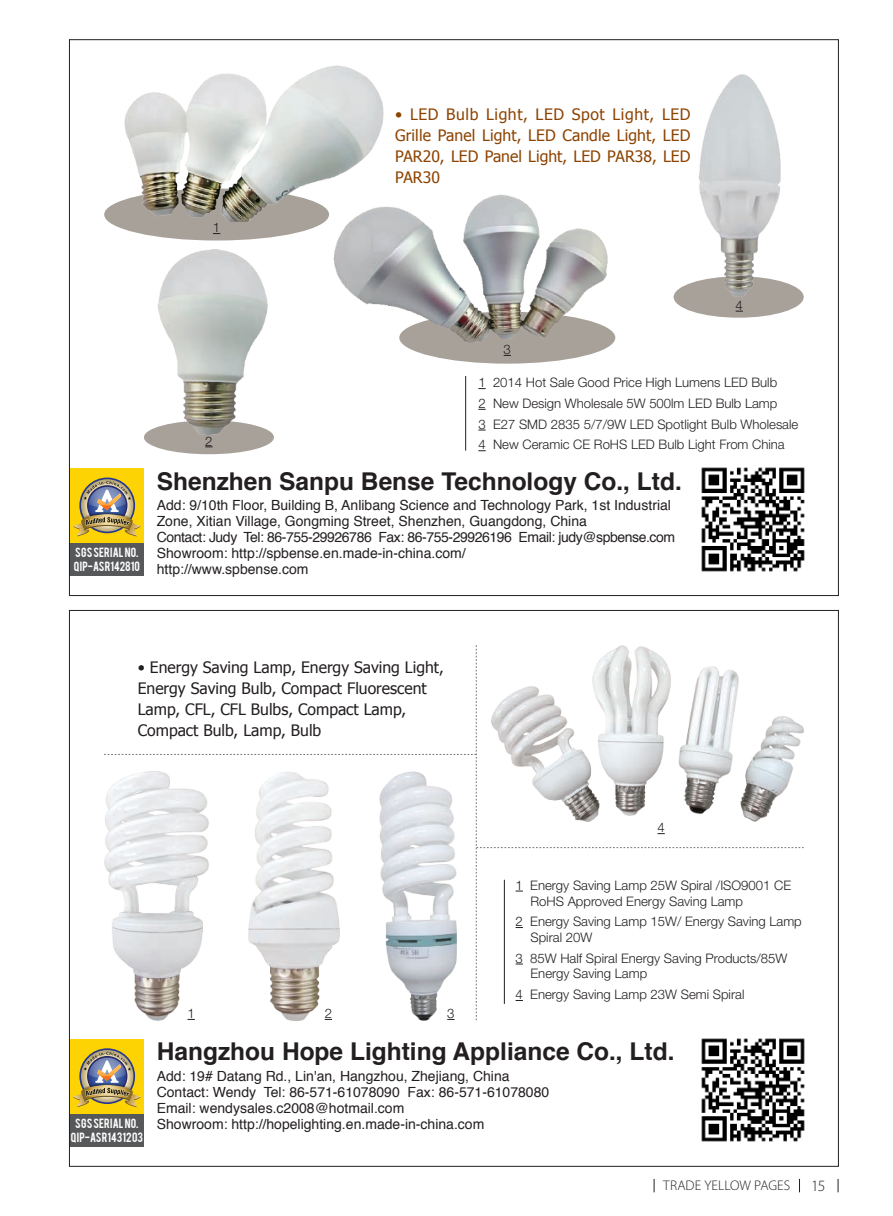
<style>
.page{position:relative;width:893px;height:1216px;background:#fff}
.page>*{position:absolute;margin:0;border:0;box-sizing:border-box;transform-origin:0 0}
.t1{font:700 24.5px "Helvetica";color:#231f20}
.t2{font:15.75px/21px "Tahoma";color:#231f20}
.t3{font:15.75px/21px "Tahoma";color:#8d4300;text-align:justify}
.t4{font:300 15.75px "Myriad Pro";color:#231f20}
.t5{font:14px/15.8px "Helvetica";color:#231f20}
.t6{font:300 14px "Myriad Pro";letter-spacing:.005em;color:#231f20}
.t7{font:300 13.12px/20.7px "Helvetica Neue LT Pro";color:#231f20}
.t8{font:10.5px/14px "Bebas";letter-spacing:.015em;color:#fff}
</style>
<div class="page">
<div style="left:104px;top:188px;width:225px;height:52px;background:#a8a19a;border-radius:50%"></div>
<div style="left:399px;top:312px;width:216px;height:51px;background:#a8a19a;border-radius:50%"></div>
<div style="left:144px;top:420px;width:130px;height:34px;background:#a8a19a;border-radius:50%"></div>
<div style="left:674px;top:276px;width:130px;height:42px;background:#a8a19a;border-radius:50%"></div>
<hr style="left:465px;top:376px;width:1px;height:74px;background:#231f20">
<div style="left:69px;top:468px;width:75px;height:75px;background:#fed304"></div>
<img style="left:73px;top:481px;width:68px;height:55px">
<div style="left:69px;top:543px;width:75px;height:32px;background:#57585a"></div>
<img style="left:701px;top:467px;width:104px;height:105px">
<img style="left:158px;top:249px;width:109px;height:185px">
<img style="left:124px;top:66px;width:260px;height:155px">
<img style="left:334px;top:195px;width:273px;height:148px">
<img style="left:698px;top:74px;width:82px;height:222px">
<div style="left:69px;top:1039px;width:75px;height:74px;background:#fed304"></div>
<img style="left:73px;top:1051px;width:68px;height:56px">
<div style="left:69px;top:1113px;width:75px;height:33px;background:#57585a"></div>
<img style="left:701px;top:1038px;width:104px;height:104px">
<svg style="left:104px;top:645px;width:700px;height:375px"></svg>
<svg style="left:838px;top:1179px;width:1px;height:13px"></svg>
<svg style="left:799px;top:1178px;width:1px;height:14px"></svg>
<svg style="left:654px;top:1179px;width:1px;height:13px"></svg>
<p class="t7" style="left:213px;top:217px;width:9px">1</p>
<p class="t3" style="left:395px;top:103px;width:297px">• LED Bulb Light, LED Spot Light, LED Grille Panel Light, LED Candle Light, LED PAR20, LED Panel Light, LED PAR38, LED PAR30</p>
<p class="t8" style="left:74px;top:544px;width:68px">SGS SERIAL NO.<br>QIP-ASR142810</p>
<p class="t7" style="left:205px;top:430px;width:9px">2</p>
<p class="t7" style="left:504px;top:339px;width:9px">3</p>
<p class="t7" style="left:736px;top:294px;width:9px">4</p>
<p class="t7" style="left:478px;top:372px;width:321px">1 2014 Hot Sale Good Price High Lumens LED Bulb<br>2 New Design Wholesale 5W 500lm LED Bulb Lamp<br>3 E27 SMD 2835 5/7/9W LED Spotlight Bulb Wholesale 4 New Ceramic CE RoHS LED Bulb Light From China</p>
<h1 class="t1" style="left:157px;top:461px;width:527px">Shenzhen Sanpu Bense Technology Co., Ltd.</h1>
<p class="t5" style="left:157px;top:498px;width:520px">Add: 9/10th Floor, Building B, Anlibang Science and Technology Park, 1st Industrial Zone, Xitian Village, Gongming Street, Shenzhen, Guangdong, China<br>Contact: Judy Tel: 86-755-29926786 Fax: 86-755-29926196 Email: judy@spbense.com Showroom: http://spbense.en.made-in-china.com/<br>http://www.spbense.com</p>
<p class="t2" style="left:138px;top:655px;width:308px">• Energy Saving Lamp, Energy Saving Light, Energy Saving Bulb, Compact Fluorescent Lamp, CFL, CFL Bulbs, Compact Lamp, Compact Bulb, Lamp, Bulb</p>
<p class="t7" style="left:188px;top:1002px;width:9px">1</p>
<p class="t7" style="left:325px;top:1002px;width:9px">2</p>
<p class="t7" style="left:447px;top:1002px;width:9px">3</p>
<p class="t7" style="left:657px;top:817px;width:9px">4</p>
<p class="t7" style="left:530px;top:876px;width:262px;line-height:15.8px;text-indent:-15px">1 Energy Saving Lamp 25W Spiral /ISO9001 CE<br>RoHS Approved Energy Saving Lamp</p>
<p class="t7" style="left:530px;top:913px;width:273px;line-height:15.8px;text-indent:-15px">2 Energy Saving Lamp 15W/ Energy Saving Lamp<br>Spiral 20W</p>
<p class="t7" style="left:530px;top:949px;width:258px;line-height:15.8px;text-indent:-15px">3 85W Half Spiral Energy Saving Products/85W<br>Energy Saving Lamp</p>
<p class="t7" style="left:516px;top:983px;width:230px">4 Energy Saving Lamp 23W Semi Spiral</p>
<p class="t8" style="left:71px;top:1115px;width:74px;text-align:center">SGS SERIAL NO.<br>QIP-ASR1431203</p>
<h1 class="t1" style="left:157px;top:1031px;width:519px">Hangzhou Hope Lighting Appliance Co., Ltd.</h1>
<p class="t5" style="left:157px;top:1068px;width:394px">Add: 19# Datang Rd., Lin'an, Hangzhou, Zhejiang, China Contact: Wendy Tel: 86-571-61078090 Fax: 86-571-61078080<br>Email: wendysales.c2008@hotmail.com<br>Showroom: http://hopelighting.en.made-in-china.com</p>
<p class="t6" style="left:663px;top:1177px;width:129px">TRADE YELLOW PAGES</p>
<p class="t4" style="left:811px;top:1175px;width:16px">15</p>
</div>
